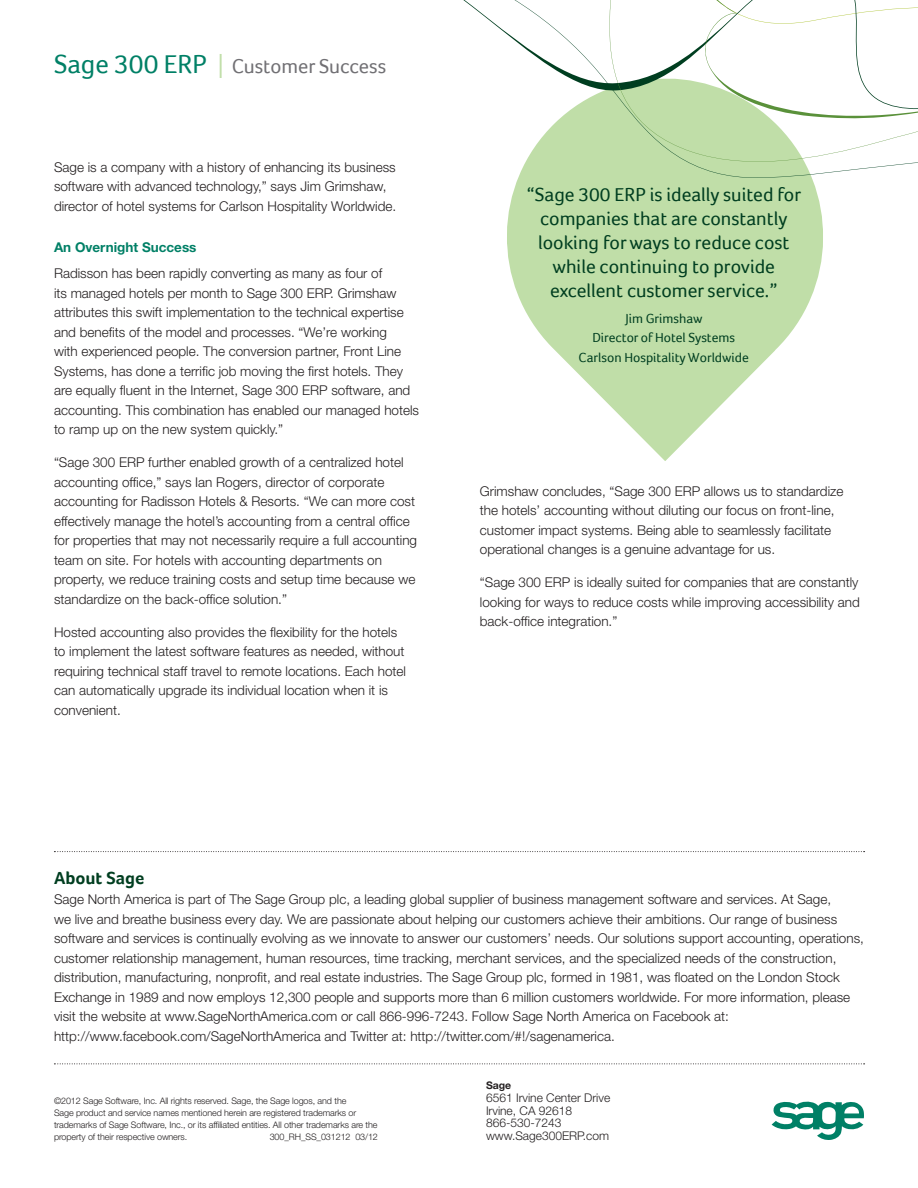
<style>
.page{position:relative;width:918px;height:1188px;background:#fff}
.page>*{position:absolute;margin:0;border:0;box-sizing:border-box;transform-origin:0 0}
.t1{font:20.55px "Foco";color:#717074}
.t2{font:19.5px/24px "Foco";color:#003e20;text-align:center}
.Challenge_Header{font:700 18px "Foco";color:#003e20}
.Body{font:300 13.5px/19.5px "Helvetica Neue LT Std";color:#231f20}
.quote_attribution{font:13.5px "Foco";color:#003e20}
.Subhead{font:700 13.5px "Helvetica Neue LT Std";color:#008066}
.SS_-_Address_body{font:300 12px "Helvetica Neue LT Std";color:#231f20}
.Address{font:700 10.5px "Helvetica Neue LT Std";color:#231f20}
.Copyright{font:300 9px/12px "Helvetica Neue LT Std";letter-spacing:-.01em;color:#231f20}
.s1{font-size:27px;color:#008066}
.s2{font-family:"Helvetica Neue LT Std";font-weight:300;font-size:33.6px;color:#c0dea8}
</style>
<div class="page">
<svg style="left:507px;top:189px;width:316px;height:272px;fill:#c0dea8"></svg>
<svg style="left:463px;top:0;width:455px;height:189px"></svg>
<svg style="left:772px;top:1102px;width:92px;height:38px"></svg>
<svg style="left:54px;top:1064px;width:811px;height:1px"></svg>
<svg style="left:54px;top:851px;width:811px;height:1px"></svg>
<p class="t1" style="left:54px;top:54px;width:334px"><span class="s1">Sage 300 ERP</span> <span class="s2">I</span> Customer Success</p>
<p class="Body" style="left:54px;top:157px;width:344px">Sage is a company with a history of enhancing its business software with advanced technology,” says Jim Grimshaw, director of hotel systems for Carlson Hospitality Worldwide.</p>
<p class="Subhead" style="left:54px;top:239px;width:144px">An Overnight Success</p>
<p class="Body" style="left:54px;top:263px;width:367px">Radisson has been rapidly converting as many as four of<br>its managed hotels per month to Sage 300 ERP. Grimshaw attributes this swift implementation to the technical expertise and benefits of the model and processes. “We’re working<br>with experienced people. The conversion partner, Front Line Systems, has done a terrific job moving the first hotels. They are equally fluent in the Internet, Sage 300 ERP software, and accounting. This combination has enabled our managed hotels to ramp up on the new system quickly.”</p>
<p class="Body" style="left:54px;top:452px;width:365px">“Sage 300 ERP further enabled growth of a centralized hotel accounting office,” says Ian Rogers, director of corporate accounting for Radisson Hotels &amp; Resorts. “We can more cost effectively manage the hotel’s accounting from a central office for properties that may not necessarily require a full accounting team on site. For hotels with accounting departments on property, we reduce training costs and setup time because we standardize on the back-office solution.”</p>
<p class="Body" style="left:54px;top:622px;width:354px">Hosted accounting also provides the flexibility for the hotels to implement the latest software features as needed, without requiring technical staff travel to remote locations. Each hotel can automatically upgrade its individual location when it is convenient.</p>
<p class="t2" style="left:527px;top:182px;width:276px">“Sage 300 ERP is ideally suited for companies that are constantly looking for ways to reduce cost while continuing to provide excellent customer service.”</p>
<p class="quote_attribution" style="left:625px;top:311px;width:79px">Jim Grimshaw</p>
<p class="quote_attribution" style="left:592px;top:330px;width:144px">Director of Hotel Systems</p>
<p class="quote_attribution" style="left:579px;top:350px;width:172px">Carlson Hospitality Worldwide</p>
<p class="Body" style="left:480px;top:481px;width:365px">Grimshaw concludes, “Sage 300 ERP allows us to standardize the hotels’ accounting without diluting our focus on front-line, customer impact systems. Being able to seamlessly facilitate operational changes is a genuine advantage for us.</p>
<p class="Body" style="left:480px;top:572px;width:382px;text-align:justify">“Sage 300 ERP is ideally suited for companies that are constantly looking for ways to reduce costs while improving accessibility and back-office integration.”</p>
<p class="Challenge_Header" style="left:54px;top:867px;width:92px">About Sage</p>
<p class="Body" style="left:54px;top:889px;width:811px">Sage North America is part of The Sage Group plc, a leading global supplier of business management software and services. At Sage,<br>we live and breathe business every day. We are passionate about helping our customers achieve their ambitions. Our range of business software and services is continually evolving as we innovate to answer our customers’ needs. Our solutions support accounting, operations, customer relationship management, human resources, time tracking, merchant services, and the specialized needs of the construction, distribution, manufacturing, nonprofit, and real estate industries. The Sage Group plc, formed in 1981, was floated on the London Stock Exchange in 1989 and now employs 12,300 people and supports more than 6 million customers worldwide. For more information, please visit the website at www.SageNorthAmerica.com or call 866-996-7243. Follow Sage North America on Facebook at: http://www.facebook.com/SageNorthAmerica and Twitter at: http://twitter.com/#!/sagenamerica.</p>
<p class="Copyright" style="left:54px;top:1095px;width:325px">©2012 Sage Software, Inc. All rights reserved. Sage, the Sage logos, and the<br>Sage product and service names mentioned herein are registered trademarks or trademarks of Sage Software, Inc., or its affiliated entities. All other trademarks are the property of their respective owners.</p>
<p class="Copyright" style="left:270px;top:1131px;width:110px">300_RH_SS_031212 03/12</p>
<p class="Address" style="left:486px;top:1079px;width:27px">Sage</p>
<p class="SS_-_Address_body" style="left:486px;top:1090px;width:126px">6561 Irvine Center Drive</p>
<p class="SS_-_Address_body" style="left:486px;top:1103px;width:88px">Irvine, CA 92618</p>
<p class="SS_-_Address_body" style="left:486px;top:1116px;width:77px">866-530-7243</p>
<p class="SS_-_Address_body" style="left:486px;top:1128px;width:125px">www.Sage300ERP.com</p>
</div>
